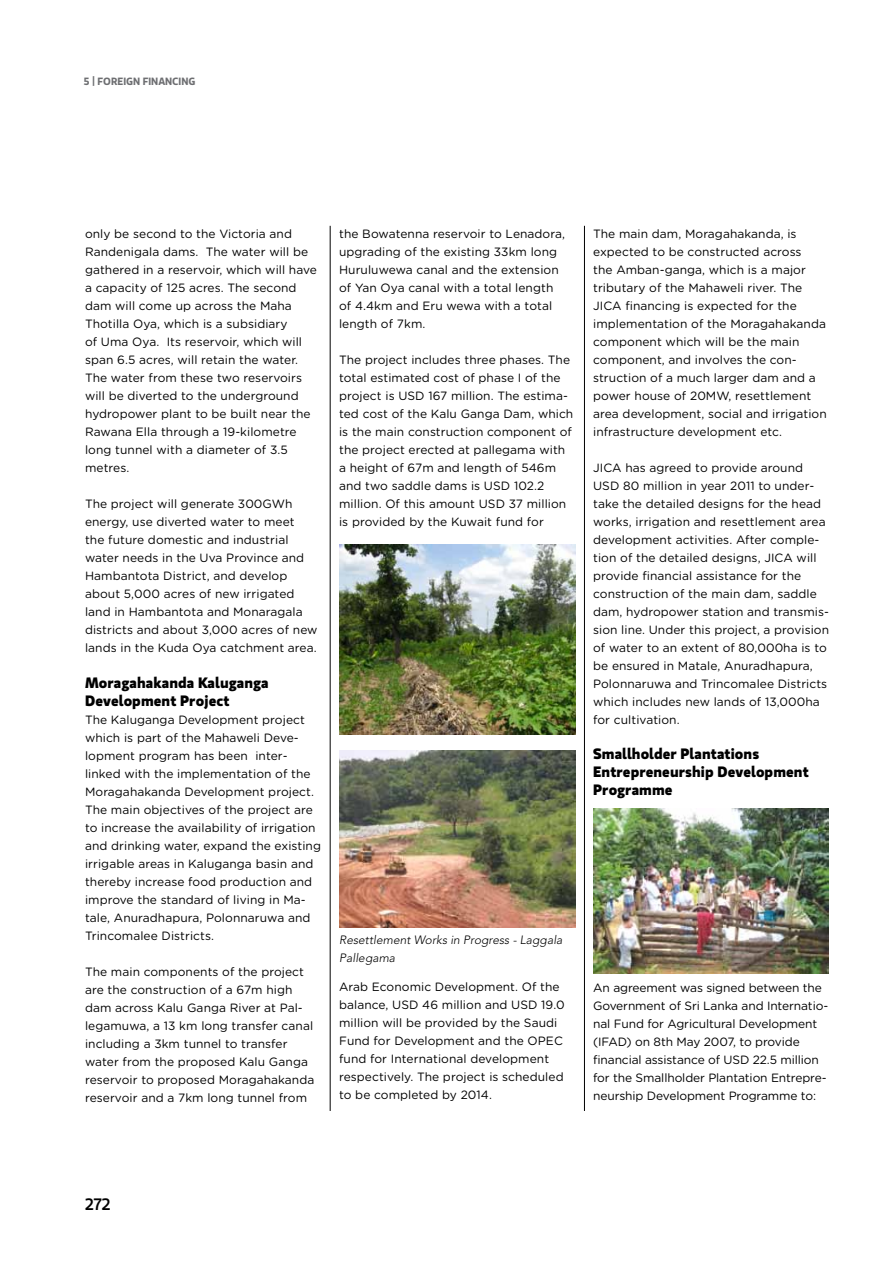
<style>
.page{position:relative;width:893px;height:1263px;background:#fff}
.page>*{position:absolute;margin:0;border:0;box-sizing:border-box;transform-origin:0 0}
.t1{font:500 16.5px "Gloriola Std";color:#000}
.t2{font:700 15px/18px "Gloriola Std";letter-spacing:.005em;color:#000}
.t3{font:12px/18px "Gotham Rounded";letter-spacing:.005em;color:#000}
.t4{font:italic 300 12px/18px "Avenir LT Std";letter-spacing:.005em;color:#000}
.t5{font:600 10.5px "Gloriola Std";color:#6d6e71}
</style>
<div class="page">
<img style="left:339px;top:544px;width:236px;height:190px">
<img style="left:339px;top:750px;width:236px;height:177px">
<hr style="left:330px;top:226px;width:1px;height:885px;background:#000">
<hr style="left:584px;top:226px;width:1px;height:885px;background:#000">
<img style="left:594px;top:808px;width:235px;height:166px">
<p class="t5" style="left:84px;top:74px;width:113px">5 | FOREIGN FINANCING</p>
<p class="t3" style="left:85px;top:224px;width:234px">only be second to the Victoria and Randenigala dams. The water will be gathered in a reservoir, which will have a capacity of 125 acres. The second dam will come up across the Maha Thotilla Oya, which is a subsidiary<br>of Uma Oya. Its reservoir, which will span 6.5 acres, will retain the water.<br>The water from these two reservoirs will be diverted to the underground hydropower plant to be built near the Rawana Ella through a 19-kilometre long tunnel with a diameter of 3.5 metres.</p>
<p class="t3" style="left:85px;top:494px;width:234px">The project will generate 300GWh energy, use diverted water to meet<br>the future domestic and industrial water needs in the Uva Province and Hambantota District, and develop about 5,000 acres of new irrigated land in Hambantota and Monaragala districts and about 3,000 acres of new lands in the Kuda Oya catchment area.</p>
<p class="t2" style="left:85px;top:673px;width:185px">Moragahakanda Kaluganga<br>Development Project</p>
<p class="t3" style="left:85px;top:710px;width:238px">The Kaluganga Development project which is part of the Mahaweli Deve&shy;lopment program has been inter&shy;linked with the implementation of the Moragahakanda Development project.<br>The main objectives of the project are to increase the availability of irrigation and drinking water, expand the existing irrigable areas in Kaluganga basin and thereby increase food production and improve the standard of living in Ma&shy;tale, Anuradhapura, Polonnaruwa and Trincomalee Districts.</p>
<p class="t3" style="left:85px;top:962px;width:231px">The main components of the project are the construction of a 67m high dam across Kalu Ganga River at Pal&shy;legamuwa, a 13 km long transfer canal including a 3km tunnel to transfer water from the proposed Kalu Ganga reservoir to proposed Moragahakanda reservoir and a 7km long tunnel from</p>
<p class="t3" style="left:339px;top:224px;width:227px">the Bowatenna reservoir to Lenadora, upgrading of the existing 33km long<br>Huruluwewa canal and the extension of Yan Oya canal with a total length of 4.4km and Eru wewa with a total length of 7km.</p>
<p class="t3" style="left:339px;top:350px;width:236px">The project includes three phases. The total estimated cost of phase I of the project is USD 167 million. The estima&shy;ted cost of the Kalu Ganga Dam, which is the main construction component of the project erected at pallegama with a height of 67m and length of 546m and two saddle dams is USD 102.2 million. Of this amount USD 37 million is provided by the Kuwait fund for</p>
<p class="t3" style="left:593px;top:224px;width:235px">The main dam, Moragahakanda, is expected to be constructed across<br>the Amban-ganga, which is a major tributary of the Mahaweli river. The JICA financing is expected for the implementation of the Moragahakanda component which will be the main component, and involves the con&shy;struction of a much larger dam and a power house of 20MW, resettlement area development, social and irrigation infrastructure development etc.</p>
<p class="t3" style="left:593px;top:458px;width:238px">JICA has agreed to provide around USD 80 million in year 2011 to under&shy;take the detailed designs for the head works, irrigation and resettlement area development activities. After comple&shy;tion of the detailed designs, JICA will provide financial assistance for the construction of the main dam, saddle dam, hydropower station and transmis&shy;sion line. Under this project, a provision of water to an extent of 80,000ha is to be ensured in Matale, Anuradhapura, Polonnaruwa and Trincomalee Districts which includes new lands of 13,000ha for cultivation.</p>
<p class="t2" style="left:593px;top:743px;width:217px">Smallholder Plantations<br>Entrepreneurship Development<br>Programme</p>
<p class="t4" style="left:339px;top:931px;width:225px">Resettlement Works in Progress - Laggala<br>Pallegama</p>
<p class="t3" style="left:339px;top:977px;width:227px">Arab Economic Development. Of the balance, USD 46 million and USD 19.0 million will be provided by the Saudi Fund for Development and the OPEC fund for International development respectively. The project is scheduled to be completed by 2014.</p>
<p class="t3" style="left:593px;top:978px;width:237px">An agreement was signed between the Government of Sri Lanka and Internatio&shy;nal Fund for Agricultural Development (IFAD) on 8th May 2007, to provide financial assistance of USD 22.5 million for the Smallholder Plantation Entrepre&shy;neurship Development Programme to:</p>
<h1 class="t1" style="left:85px;top:1193px;width:27px">272</h1>
</div>
